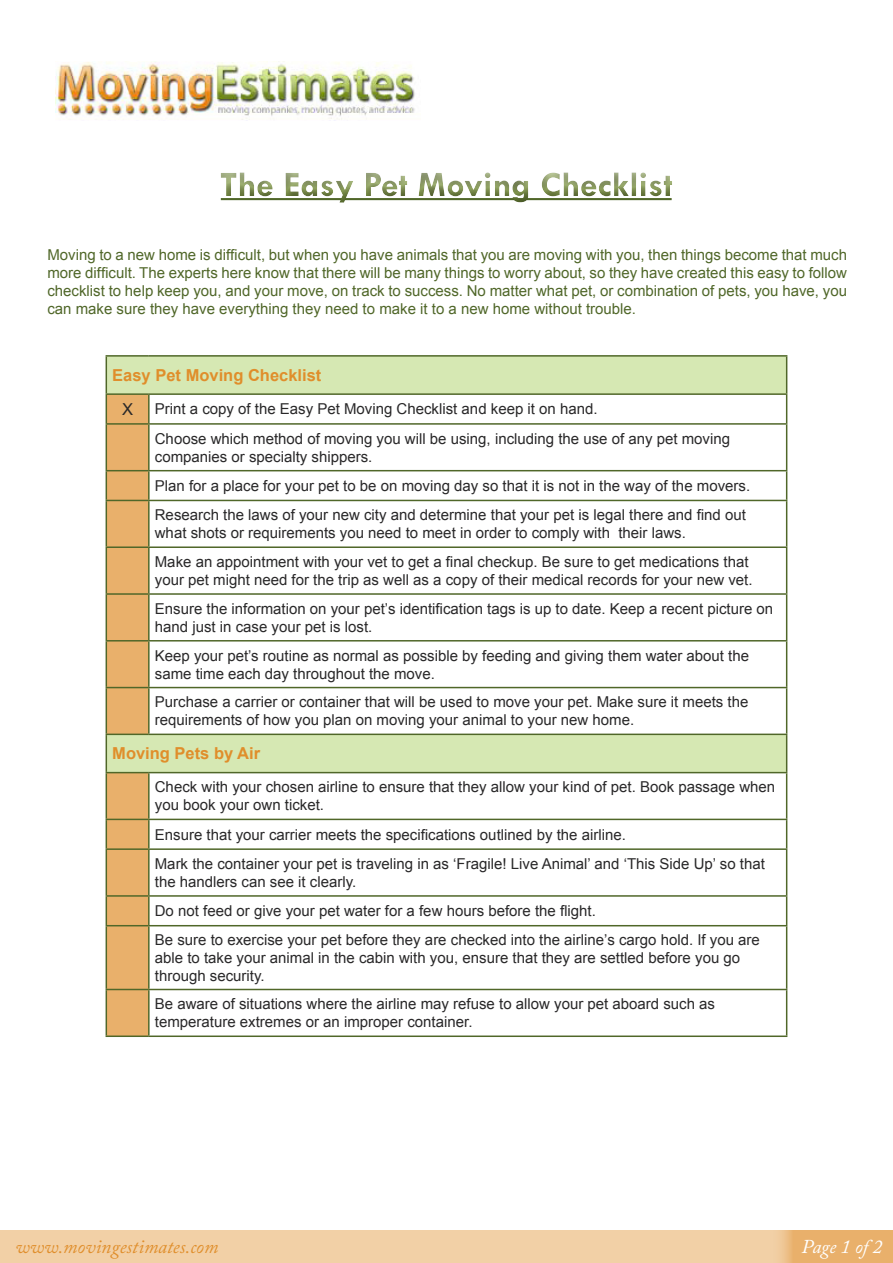
<style>
.page{position:relative;width:893px;height:1263px;background:#fff}
.page>*{position:absolute;margin:0;border:0;box-sizing:border-box;transform-origin:0 0}
.t1{font:italic 19.5px "Adobe Caslon Pro";color:#e08e2b}
.t2{font:italic 19.5px "Adobe Caslon Pro";color:#fff}
.t3{font:700 16.5px "Arial";color:#e08e2b}
.t4{font:16.5px "Arial";color:#292829}
.t5{font:15px/29.2px "Arial";color:#292829}
.t6{font:15px/18px "Arial";color:#506729;text-align:justify}
</style>
<div class="page">
<img style="left:55px;top:62px;width:360px;height:58px">
<div style="left:0;top:1230px;width:893px;height:33px;background:#f2d0a6"></div>
<svg style="left:780px;top:1230px;width:113px;height:33px;background:#e9b16e"></svg>
<div style="left:107px;top:357px;width:679px;height:36px;background:#d6e8b3"></div>
<svg style="left:149px;top:425px;width:637px;height:610px"></svg>
<hr style="left:106px;top:355px;width:43px;height:2px;background:#506729">
<hr style="left:106px;top:357px;width:1px;height:36px;background:#506729">
<hr style="left:149px;top:355px;width:638px;height:2px;background:#506729">
<hr style="left:786px;top:357px;width:1px;height:36px;background:#506729">
<hr style="left:106px;top:393px;width:43px;height:2px;background:#506729">
<hr style="left:149px;top:393px;width:638px;height:2px;background:#506729">
<hr style="left:148px;top:395px;width:2px;height:28px;background:#506729">
<svg style="left:786px;top:395px;width:1px;height:28px"></svg>
<hr style="left:149px;top:423px;width:638px;height:2px;background:#506729">
<hr style="left:148px;top:425px;width:2px;height:45px;background:#506729">
<hr style="left:786px;top:425px;width:1px;height:45px;background:#506729">
<hr style="left:149px;top:470px;width:638px;height:1px;background:#506729">
<hr style="left:148px;top:471px;width:2px;height:29px;background:#506729">
<svg style="left:786px;top:471px;width:1px;height:29px"></svg>
<hr style="left:149px;top:500px;width:638px;height:1px;background:#506729">
<hr style="left:148px;top:501px;width:2px;height:45px;background:#506729">
<hr style="left:786px;top:501px;width:1px;height:45px;background:#506729">
<hr style="left:149px;top:546px;width:638px;height:2px;background:#506729">
<hr style="left:148px;top:548px;width:2px;height:45px;background:#506729">
<hr style="left:786px;top:548px;width:1px;height:45px;background:#506729">
<hr style="left:149px;top:593px;width:638px;height:2px;background:#506729">
<hr style="left:148px;top:595px;width:2px;height:45px;background:#506729">
<hr style="left:786px;top:595px;width:1px;height:45px;background:#506729">
<hr style="left:149px;top:640px;width:638px;height:1px;background:#506729">
<hr style="left:148px;top:641px;width:2px;height:46px;background:#506729">
<hr style="left:786px;top:641px;width:1px;height:46px;background:#506729">
<hr style="left:149px;top:687px;width:638px;height:1px;background:#506729">
<hr style="left:148px;top:688px;width:2px;height:46px;background:#506729">
<hr style="left:786px;top:688px;width:1px;height:46px;background:#506729">
<hr style="left:149px;top:734px;width:638px;height:1px;background:#506729">
<hr style="left:786px;top:735px;width:1px;height:37px;background:#506729">
<hr style="left:149px;top:772px;width:638px;height:1px;background:#506729">
<hr style="left:148px;top:773px;width:2px;height:46px;background:#506729">
<hr style="left:786px;top:773px;width:1px;height:46px;background:#506729">
<hr style="left:149px;top:819px;width:638px;height:1px;background:#506729">
<hr style="left:148px;top:820px;width:2px;height:28px;background:#506729">
<svg style="left:786px;top:820px;width:1px;height:28px"></svg>
<hr style="left:149px;top:848px;width:638px;height:2px;background:#506729">
<hr style="left:148px;top:850px;width:2px;height:45px;background:#506729">
<hr style="left:786px;top:850px;width:1px;height:45px;background:#506729">
<svg style="left:106px;top:394px;width:43px;height:641px;background:#ddae6a"></svg>
<hr style="left:149px;top:895px;width:638px;height:2px;background:#506729">
<hr style="left:148px;top:897px;width:2px;height:28px;background:#506729">
<svg style="left:786px;top:897px;width:1px;height:28px"></svg>
<hr style="left:106px;top:925px;width:43px;height:1px;background:#506729">
<hr style="left:106px;top:926px;width:1px;height:63px;background:#506729">
<hr style="left:149px;top:925px;width:638px;height:1px;background:#506729">
<hr style="left:148px;top:926px;width:2px;height:63px;background:#506729">
<hr style="left:786px;top:926px;width:1px;height:63px;background:#506729">
<hr style="left:106px;top:989px;width:43px;height:1px;background:#506729">
<hr style="left:106px;top:990px;width:1px;height:45px;background:#506729">
<hr style="left:149px;top:989px;width:638px;height:1px;background:#506729">
<hr style="left:148px;top:990px;width:2px;height:45px;background:#506729">
<hr style="left:786px;top:990px;width:1px;height:45px;background:#506729">
<hr style="left:106px;top:1035px;width:43px;height:2px;background:#506729">
<hr style="left:149px;top:1035px;width:638px;height:2px;background:#506729">
<div style="left:207px;top:171px;width:478px;height:33px;background:#000;opacity:.5"></div>
<p class="t6" style="left:47px;top:246px;width:801px">Moving to a new home is difficult, but when you have animals that you are moving with you, then things become that much more difficult. The experts here know that there will be many things to worry about, so they have created this easy to follow checklist to help keep you, and your move, on track to success. No matter what pet, or combination of pets, you have, you can make sure they have everything they need to make it to a new home without trouble.</p>
<p class="t3" style="left:112px;top:364px;width:211px">Easy Pet Moving Checklist</p>
<p class="t4" style="left:122px;top:398px;width:13px">X</p>
<p class="t5" style="left:155px;top:395px;width:577px">Print a copy of the Easy Pet Moving Checklist and keep it on hand.<br>Choose which method of moving you will be using, including the use of any pet moving</p>
<p class="t5" style="left:155px;top:442px;width:597px">companies or specialty shippers.<br>Plan for a place for your pet to be on moving day so that it is not in the way of the movers.<br>Research the laws of your new city and determine that your pet is legal there and find out</p>
<p class="t5" style="left:155px;top:519px;width:595px;line-height:28.8px">what shots or requirements you need to meet in order to comply with their laws.<br>Make an appointment with your vet to get a final checkup. Be sure to get medications that</p>
<p class="t5" style="left:155px;top:565px;width:620px;line-height:28.8px">your pet might need for the trip as well as a copy of their medical records for your new vet.<br>Ensure the information on your pet’s identification tags is up to date. Keep a recent picture on</p>
<p class="t5" style="left:155px;top:612px;width:596px;line-height:28.8px">hand just in case your pet is lost.<br>Keep your pet’s routine as normal as possible by feeding and giving them water about the</p>
<p class="t5" style="left:155px;top:659px;width:595px;line-height:28.8px">same time each day throughout the move.<br>Purchase a carrier or container that will be used to move your pet. Make sure it meets the</p>
<p class="t5" style="left:155px;top:706px;width:481px">requirements of how you plan on moving your animal to your new home.</p>
<p class="t3" style="left:112px;top:743px;width:149px">Moving Pets by Air</p>
<p class="t5" style="left:155px;top:778px;width:622px;line-height:18px">Check with your chosen airline to ensure that they allow your kind of pet. Book passage when you book your own ticket.</p>
<p class="t5" style="left:155px;top:820px;width:612px">Ensure that your carrier meets the specifications outlined by the airline.<br>Mark the container your pet is traveling in as ‘Fragile! Live Animal’ and ‘This Side Up’ so that</p>
<p class="t5" style="left:155px;top:867px;width:607px">the handlers can see it clearly.<br>Do not feed or give your pet water for a few hours before the flight.<br>Be sure to exercise your pet before they are checked into the airline’s cargo hold. If you are</p>
<p class="t5" style="left:155px;top:949px;width:587px;line-height:18px">able to take your animal in the cabin with you, ensure that they are settled before you go through security.</p>
<p class="t5" style="left:155px;top:995px;width:562px;line-height:18px">Be aware of situations where the airline may refuse to allow your pet aboard such as temperature extremes or an improper container.</p>
<h1 class="t1" style="left:15px;top:1234px;width:204px">www.movingestimates.com</h1>
<h1 class="t2" style="left:801px;top:1234px;width:83px">Page 1 of 2</h1>
</div>
